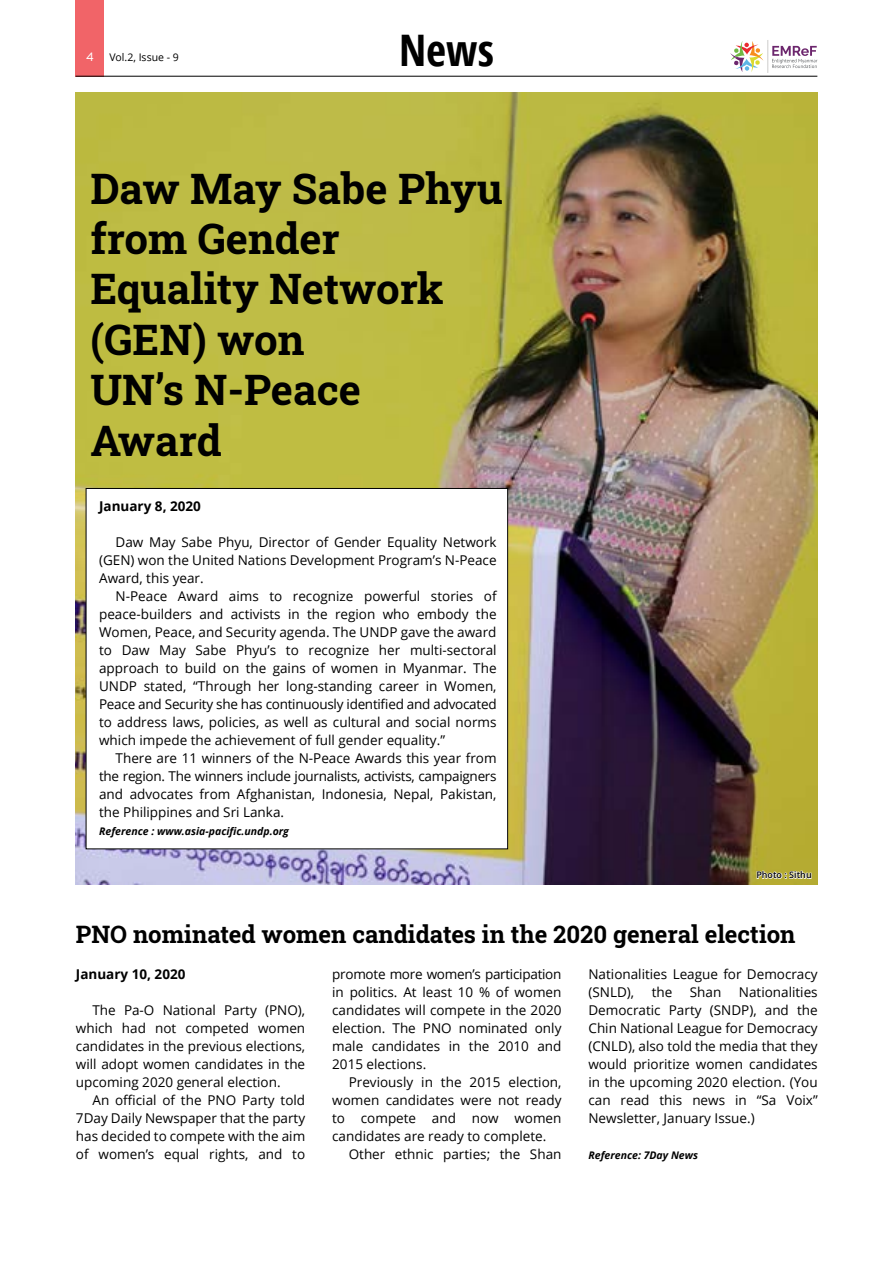
<style>
.page{position:relative;width:893px;height:1263px;background:#fff}
.page>*{position:absolute;margin:0;border:0;box-sizing:border-box;transform-origin:0 0}
.t1{font:700 43.5px "Open Sans Condensed";color:#000}
.t2{font:700 42px/50.4px "Roboto Slab";color:#000}
.t3{font:700 24px "Roboto Slab";color:#000}
.t4{font:13.5px/18px "Open Sans";color:#000;text-align:justify}
.t5{font:700 13.5px "Open Sans";color:#000}
.t6{font:italic 700 10.5px "Open Sans";color:#000}
.t7{font:10.5px "Open Sans";color:#000}
.t8{font:10.5px "Sinkin Sans 400";color:#fff}
.t9{font:600 9px "Open Sans";color:#000}
</style>
<div class="page">
<div style="left:76px;top:0;width:28px;height:77px;background:#f16468"></div>
<svg style="left:772px;top:46px;width:45px;height:22px"></svg>
<svg style="left:730px;top:41px;width:33px;height:31px"></svg>
<hr style="left:767px;top:40px;width:1px;height:33px;background:#cdcccb">
<hr style="left:76px;top:76px;width:741px;height:1px;background:#000">
<img style="left:76px;top:93px;width:741px;height:792px">
<div style="left:86px;top:488px;width:422px;height:361px;background:#fff"></div>
<div style="left:86px;top:488px;width:422px;height:361px;border:1px solid #000"></div>
<svg style="left:756px;top:867px;width:56px;height:13px"></svg>
<p class="t8" style="left:86px;top:48px;width:9px">4</p>
<p class="t7" style="left:109px;top:50px;width:71px">Vol.2, Issue - 9</p>
<h1 class="t1" style="left:399px;top:20px;width:96px">News</h1>
<h2 class="t2" style="left:90px;top:162px;width:414px">Daw May Sabe Phyu from Gender<br>Equality Network (GEN) won<br>UN’s N-Peace<br>Award</h2>
<p class="t5" style="left:99px;top:497px;width:103px">January 8, 2020</p>
<p class="t4" style="left:99px;top:533px;width:399px;text-indent:16px">Daw May Sabe Phyu, Director of Gender Equality Network (GEN) won the United Nations Development Program’s N-Peace Award, this year.</p>
<p class="t4" style="left:99px;top:587px;width:399px;text-indent:16px">N-Peace Award aims to recognize powerful stories of peace-builders and activists in the region who embody the Women, Peace, and Security agenda. The UNDP gave the award to Daw May Sabe Phyu’s to recognize her multi-sectoral approach to build on the gains of women in Myanmar. The UNDP stated, “Through her long-standing career in Women, Peace and Security she has continuously identified and advocated to address laws, policies, as well as cultural and social norms which impede the achievement of full gender equality.”</p>
<p class="t4" style="left:99px;top:749px;width:399px;text-indent:16px">There are 11 winners of the N-Peace Awards this year from the region. The winners include journalists, activists, campaigners and advocates from Afghanistan, Indonesia, Nepal, Pakistan, the Philippines and Sri Lanka.</p>
<p class="t6" style="left:99px;top:824px;width:191px">Reference : www.asia-pacific.undp.org</p>
<p class="t9" style="left:756px;top:869px;width:57px">Photo : Sithu</p>
<h3 class="t3" style="left:76px;top:918px;width:721px">PNO nominated women candidates in the 2020 general election</h3>
<p class="t5" style="left:76px;top:965px;width:111px">January 10, 2020</p>
<p class="t4" style="left:76px;top:1001px;width:231px;text-indent:16px">The Pa-O National Party (PNO), which had not competed women candidates in the previous elections, will adopt women candidates in the upcoming 2020 general election.</p>
<p class="t4" style="left:76px;top:1091px;width:231px;text-indent:16px">An official of the PNO Party told 7Day Daily Newspaper that the party has decided to compete with the aim of women’s equal rights, and to</p>
<p class="t4" style="left:332px;top:965px;width:231px">promote more women’s participation in politics. At least 10 % of women candidates will compete in the 2020 election. The PNO nominated only male candidates in the 2010 and 2015 elections.</p>
<p class="t4" style="left:332px;top:1073px;width:231px;text-indent:16px">Previously in the 2015 election, women candidates were not ready to compete and now women candidates are ready to complete.</p>
<p class="t4" style="left:349px;top:1145px;width:214px">Other ethnic parties; the Shan</p>
<p class="t4" style="left:588px;top:965px;width:231px">Nationalities League for Democracy (SNLD),</p>
<p class="t4" style="left:588px;top:983px;width:231px;text-indent:150px">Nationalities Democratic Party (SNDP), and the Chin National League for Democracy (CNLD), also told the media that they would prioritize women candidates in the upcoming 2020 election. (You can read this news in “Sa Voix” Newsletter, January Issue.)</p>
<p class="t6" style="left:588px;top:1148px;width:111px">Reference: 7Day News</p>
<p class="t4" style="left:652px;top:983px;width:22px">the</p>
<p class="t4" style="left:690px;top:983px;width:33px">Shan</p>
</div>
